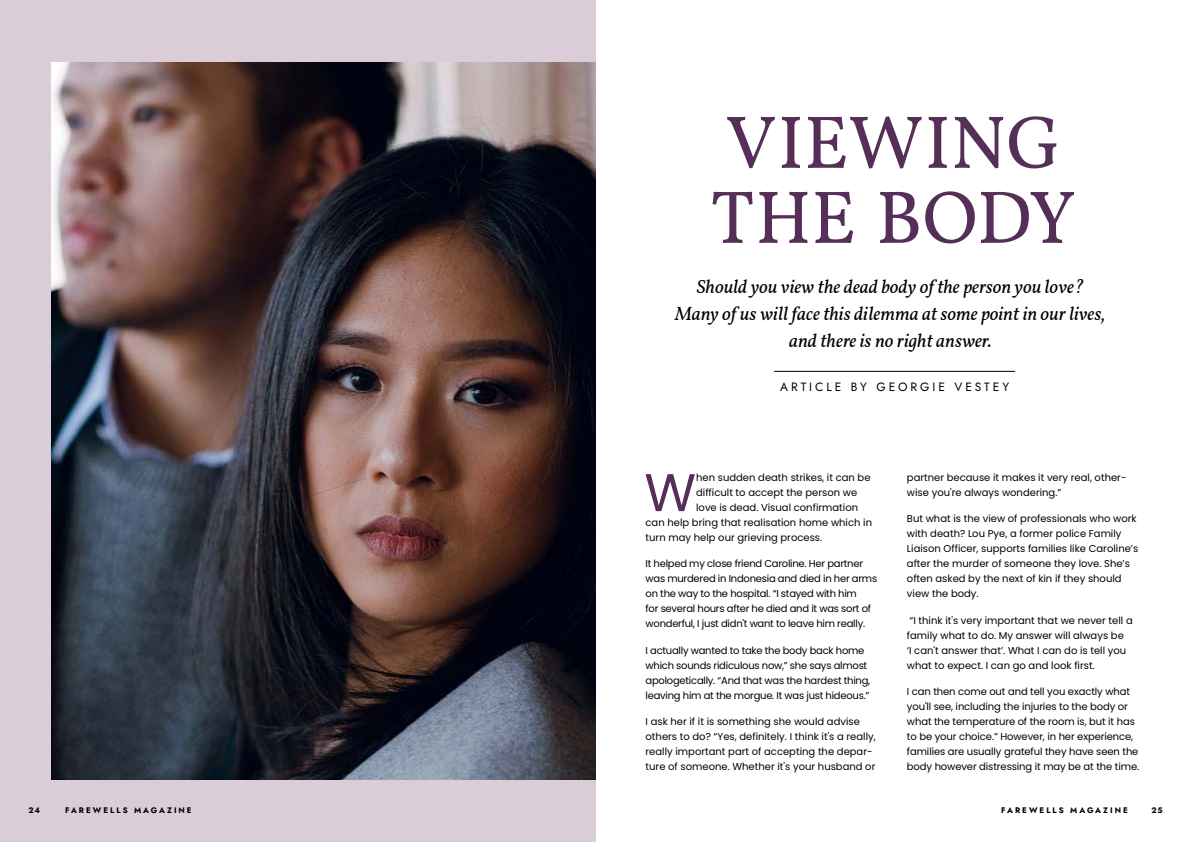
<style>
.page{position:relative;width:1191px;height:842px;background:#fff}
.page>*{position:absolute;margin:0;border:0;box-sizing:border-box;transform-origin:0 0}
.t1{font:75px/75px "Vollkorn";letter-spacing:-.005em;color:#552f57}
.t2{font:53px "Poppins";color:#552f57}
.t3{font:italic 19px/27px "Vollkorn";color:#000;text-align:center}
.t4{font:12px "Jost";letter-spacing:.245em;color:#000}
.t5{font:10px/15px "Poppins";color:#000}
.t6{font:10px/15px "Poppins";letter-spacing:-.025em;color:#000}
.t7{font:700 8px "Jost";letter-spacing:.25em;color:#000}
</style>
<div class="page">
<div style="left:0;top:0;width:595px;height:842px;background:#dacdd7"></div>
<img style="left:51px;top:62px;width:544px;height:718px">
<hr style="left:774px;top:371px;width:241px;height:1px;background:#000">
<h1 class="t1" style="left:710px;top:107px;width:367px">VIEWING<br>THE BODY</h1>
<h3 class="t3" style="left:675px;top:274px;width:432px">Should you view the dead body of the person you love?<br>Many of us will face this dilemma at some point in our lives, and there is no right answer.</h3>
<p class="t4" style="left:780px;top:379px;width:230px">ARTICLE BY GEORGIE VESTEY</p>
<h2 class="t2" style="left:644px;top:462px;width:53px">W</h2>
<p class="t5" style="left:696px;top:470px;width:176px">hen sudden death strikes, it can be</p>
<p class="t5" style="left:696px;top:485px;width:163px">difficult to accept the person we</p>
<p class="t5" style="left:696px;top:500px;width:163px">love is dead. Visual confirmation</p>
<p class="t5" style="left:645px;top:515px;width:228px">can help bring that realisation home which in</p>
<p class="t5" style="left:645px;top:530px;width:178px">turn may help our grieving process.</p>
<p class="t6" style="left:645px;top:556px;width:233px">It helped my close friend Caroline. Her partner was murdered in Indonesia and died in her arms on the way to the hospital. “I stayed with him<br>for several hours after he died and it was sort of wonderful, I just didn't want to leave him really.</p>
<p class="t6" style="left:645px;top:643px;width:226px">I actually wanted to take the body back home which sounds ridiculous now,” she says almost apologetically. “And that was the hardest thing, leaving him at the morgue. It was just hideous.”</p>
<p class="t5" style="left:645px;top:714px;width:232px">I ask her if it is something she would advise others to do? “Yes, definitely. I think it's a really, really important part of accepting the depar&shy;ture of someone. Whether it's your husband or</p>
<p class="t5" style="left:907px;top:470px;width:221px">partner because it makes it very real, other&shy;wise you're always wondering.”</p>
<p class="t5" style="left:907px;top:511px;width:233px">But what is the view of professionals who work with death? Lou Pye, a former police Family Liaison Officer, supports families like Caroline’s after the murder of someone they love. She’s often asked by the next of kin if they should view the body.</p>
<p class="t5" style="left:907px;top:613px;width:227px">“I think it's very important that we never tell a family what to do. My answer will always be<br>‘I can't answer that’. What I can do is tell you what to expect. I can go and look first.</p>
<p class="t5" style="left:907px;top:684px;width:234px">I can then come out and tell you exactly what you'll see, including the injuries to the body or what the temperature of the room is, but it has to be your choice.” However, in her experience, families are usually grateful they have seen the body however distressing it may be at the time.</p>
<p class="t7" style="left:28px;top:804px;width:13px">24</p>
<p class="t7" style="left:65px;top:804px;width:128px">FAREWELLS MAGAZINE</p>
<p class="t7" style="left:1001px;top:804px;width:128px">FAREWELLS MAGAZINE</p>
<p class="t7" style="left:1151px;top:804px;width:13px">25</p>
</div>
